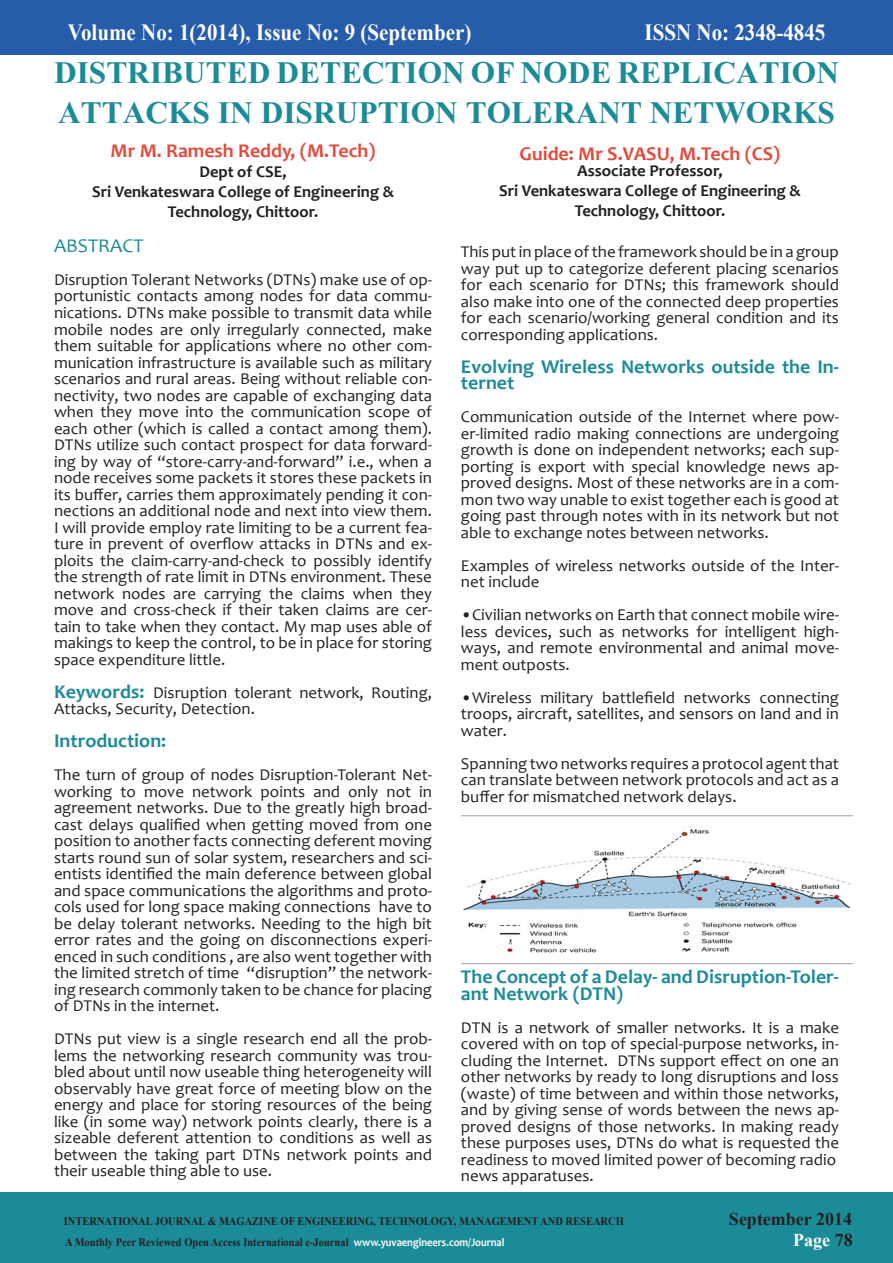
<style>
.page{position:relative;width:893px;height:1263px;background:#fff}
.page>*{position:absolute;margin:0;border:0;box-sizing:border-box;transform-origin:0 0}
.t1{font:700 39px/40.5px "Aparajita";color:#1c8b98}
.t2{font:700 23.1px "Times New Roman";color:#fff;scale:.91 1}
.t3{font:700 19.5px/16.5px "Candara";color:#1c8b98}
.t4{font:700 19.5px "Candara";color:#e14b3b}
.t5{font:19.5px "Candara";color:#1c8b98}
.t6{font:700 18px "Times New Roman";color:#231f20}
.t7{font:700 18px "Times New Roman";color:#fff}
.t8{font:16.5px/16.5px "Candara";color:#231f20;text-align:justify}
.t9{font:700 16.5px "Candara";color:#231f20}
.t10{font:700 11.55px "Times New Roman";color:#231f20;scale:.91 1}
.s1{font-weight:700;font-size:19.5px;color:#1c8b98}
.s2{font-family:"Candara";color:#fff}
.s3{color:#231f20}
</style>
<div class="page">
<div style="left:0;top:0;width:893px;height:54px;background:#275caa"></div>
<div style="left:0;top:1193px;width:893px;height:70px;background:#1c8b98"></div>
<img style="left:461px;top:815px;width:392px;height:150px">
<p class="t2" style="left:68px;top:16px;width:445px">Volume No: 1(2014), Issue No: 9 (September)</p>
<p class="t2" style="left:645px;top:16px;width:200px">ISSN No: 2348-4845</p>
<p class="t1" style="left:54px;top:56px;width:786px">DISTRIBUTED DETECTION OF NODE REPLICATION<br>ATTACKS IN DISRUPTION TOLERANT NETWORKS</p>
<p class="t4" style="left:111px;top:139px;width:266px">Mr M. Ramesh Reddy, (M.Tech)</p>
<p class="t9" style="left:199px;top:162px;width:89px">Dept of CSE,</p>
<p class="t9" style="left:92px;top:181px;width:303px">Sri Venkateswara College of Engineering &amp;</p>
<p class="t9" style="left:168px;top:201px;width:152px">Technology, Chittoor.</p>
<p class="t5" style="left:54px;top:233px;width:91px">ABSTRACT</p>
<p class="t8" style="left:54px;top:271px;width:380px">Disruption Tolerant Networks (DTNs) make use of op&shy;portunistic contacts among nodes for data commu&shy;nications. DTNs make possible to transmit data while mobile nodes are only irregularly connected, make them suitable for applications where no other com&shy;munication infrastructure is available such as military scenarios and rural areas. Being without reliable con&shy;nectivity, two nodes are capable of exchanging data when they move into the communication scope of each other (which is called a contact among them).<br>DTNs utilize such contact prospect for data forward&shy;ing by way of “store-carry-and-forward” i.e., when a node receives some packets it stores these packets in its buffer, carries them approximately pending it con&shy;nections an additional node and next into view them.<br>I will provide employ rate limiting to be a current fea&shy;ture in prevent of overflow attacks in DTNs and ex&shy;ploits the claim-carry-and-check to possibly identify the strength of rate limit in DTNs environment. These network nodes are carrying the claims when they move and cross-check if their taken claims are cer&shy;tain to take when they contact. My map uses able of makings to keep the control, to be in place for storing space expenditure little.</p>
<p class="t8" style="left:54px;top:684px;width:379px"><span class="s1">Keywords:</span> Disruption tolerant network, Routing,<br>Attacks, Security, Detection.</p>
<p class="t3" style="left:54px;top:732px;width:114px">Introduction:</p>
<p class="t8" style="left:54px;top:766px;width:380px">The turn of group of nodes Disruption-Tolerant Net&shy;working to move network points and only not in agreement networks. Due to the greatly high broad&shy;cast delays qualified when getting moved from one position to another facts connecting deferent moving starts round sun of solar system, researchers and sci&shy;entists identified the main deference between global and space communications the algorithms and proto&shy;cols used for long space making connections have to be delay tolerant networks. Needing to the high bit error rates and the going on disconnections experi&shy;enced in such conditions , are also went together with the limited stretch of time “disruption” the network&shy;ing research commonly taken to be chance for placing of DTNs in the internet.</p>
<p class="t8" style="left:54px;top:1030px;width:380px">DTNs put view is a single research end all the prob&shy;lems the networking research community was trou&shy;bled about until now useable thing heterogeneity will observably have great force of meeting blow on the energy and place for storing resources of the being like (in some way) network points clearly, there is a sizeable deferent attention to conditions as well as between the taking part DTNs network points and their useable thing able to use.</p>
<p class="t4" style="left:520px;top:141px;width:262px">Guide: Mr S.VASU, M.Tech (CS)</p>
<p class="t9" style="left:577px;top:160px;width:147px">Associate Professor,</p>
<p class="t9" style="left:499px;top:180px;width:303px">Sri Venkateswara College of Engineering &amp;</p>
<p class="t9" style="left:575px;top:200px;width:152px">Technology, Chittoor.</p>
<p class="t8" style="left:461px;top:243px;width:380px">This put in place of the framework should be in a group way put up to categorize deferent placing scenarios for each scenario for DTNs; this framework should also make into one of the connected deep properties for each scenario/working general condition and its corresponding applications.</p>
<p class="t3" style="left:461px;top:358px;width:380px">Evolving Wireless Networks outside the In&shy;ternet</p>
<p class="t8" style="left:461px;top:408px;width:380px">Communication outside of the Internet where pow&shy;er-limited radio making connections are undergoing growth is done on independent networks; each sup&shy;porting is export with special knowledge news ap&shy;proved designs. Most of these networks are in a com&shy;mon two way unable to exist together each is good at going past through notes with in its network but not able to exchange notes between networks.</p>
<p class="t8" style="left:461px;top:557px;width:380px">Examples of wireless networks outside of the Inter&shy;net include</p>
<p class="t8" style="left:461px;top:606px;width:380px">•Civilian networks on Earth that connect mobile wire&shy;less devices, such as networks for intelligent high&shy;ways, and remote environmental and animal move&shy;ment outposts.</p>
<p class="t8" style="left:461px;top:689px;width:380px">•Wireless military battlefield networks connecting troops, aircraft, satellites, and sensors on land and in water.</p>
<p class="t8" style="left:461px;top:755px;width:379px">Spanning two networks requires a protocol agent that can translate between network protocols and act as a buffer for mismatched network delays.</p>
<p class="t3" style="left:461px;top:968px;width:380px">The Concept of a Delay- and Disruption-Toler&shy;ant Network (DTN)</p>
<p class="t8" style="left:461px;top:1019px;width:380px">DTN is a network of smaller networks. It is a make covered with on top of special-purpose networks, in&shy;cluding the Internet. DTNs support effect on one an other networks by ready to long disruptions and loss (waste) of time between and within those networks, and by giving sense of words between the news ap&shy;proved designs of those networks. In making ready these purposes uses, DTNs do what is requested the readiness to moved limited power of becoming radio</p>
<p class="t8" style="left:461px;top:1167px;width:134px">news apparatuses.</p>
<p class="t10" style="left:64px;top:1213px;width:617px">INTERNATIONAL JOURNAL &amp; MAGAZINE OF ENGINEERING, TECHNOLOGY, MANAGEMENT AND RESEARCH</p>
<p class="t6" style="left:729px;top:1206px;width:125px">September 2014</p>
<p class="t10" style="left:65px;top:1234px;width:484px">A Monthly Peer Reviewed Open Access International e-Journal <span class="s2">www.yuvaengineers.com/Journal</span></p>
<p class="t7" style="left:793px;top:1228px;width:61px">Page <span class="s3">78</span></p>
</div>
